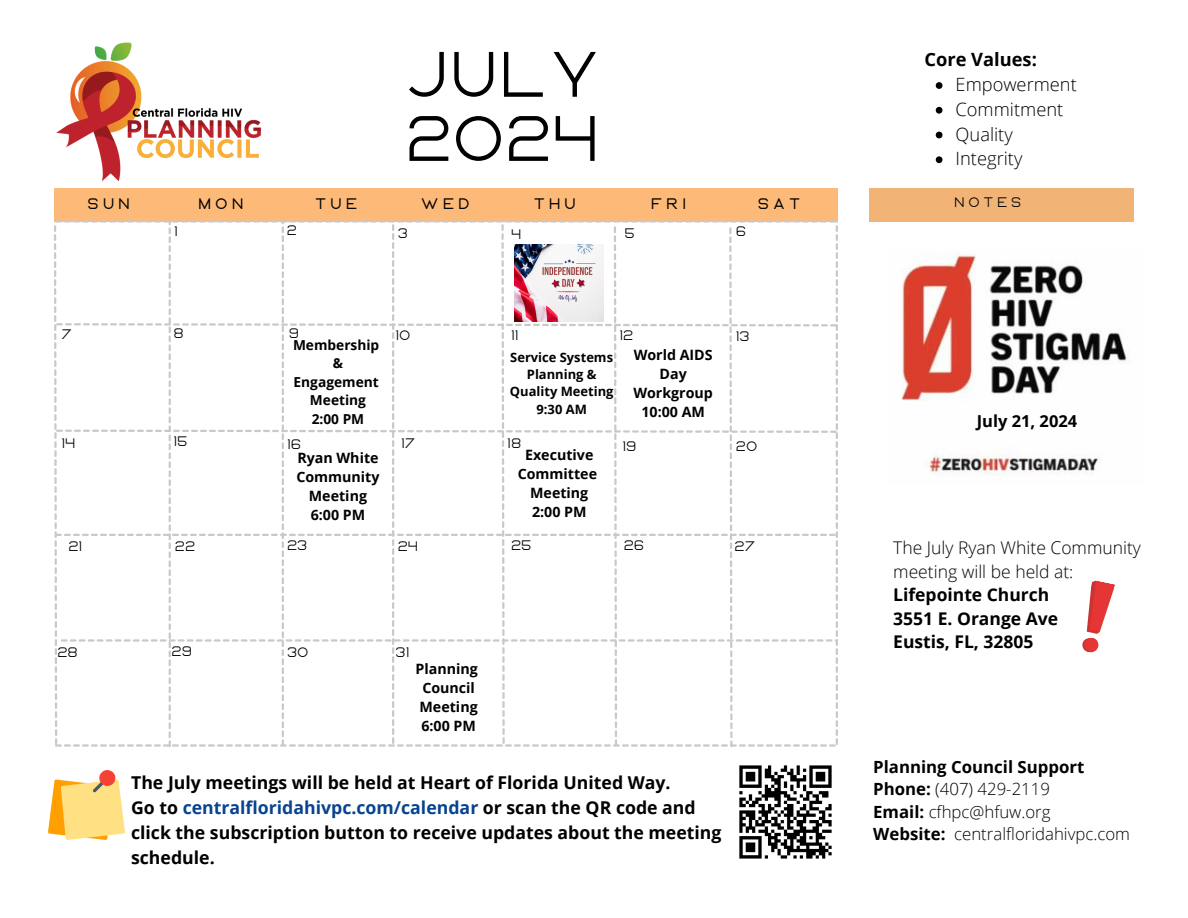
<style>
.page{position:relative;width:1188px;height:918px;background:#fff}
.page>*{position:absolute;margin:0;border:0;box-sizing:border-box;transform-origin:0 0}
.t1{font:800 64.05px/64.2px "Ablation";color:#010100}
.t2{font:300 18.3px "Open Sans";color:#010100}
.t3{font:700 18.3px "Open Sans";color:#010100}
.t4{font:700 17.7px/24.8px "Open Sans";color:#000}
.t5{font:700 17.55px/23.4px "Open Sans";color:#000}
.t6{font:300 16.8px/22.5px "Open Sans";color:#000}
.t7{font:700 16.5px "Open Sans";color:#000}
.t8{font:900 15.3px "Ablation";letter-spacing:.235em;color:#000}
.t9{font:700 14.25px/19.2px "Open Sans";color:#010100;text-align:center}
.t10{font:800 13.8px "Ablation";color:#000}
.t11{font:700 13.8px "Open Sans";color:#010100}
.t12{font:700 12.9px "Open Sans";color:#010100}
.s1{color:#074390}
.s2{font-weight:300}
.s3{font-weight:700}
</style>
<div class="page">
<div style="left:869px;top:188px;width:265px;height:34px;background:#f1b376"></div>
<div style="left:54px;top:188px;width:784px;height:33px;background:#fcb977"></div>
<svg style="left:54px;top:219px;width:784px;height:528px"></svg>
<img style="left:48px;top:770px;width:77px;height:70px">
<img style="left:739px;top:765px;width:93px;height:94px">
<svg style="left:1082px;top:580px;width:33px;height:73px"></svg>
<img style="left:56px;top:42px;width:206px;height:140px">
<img style="left:901px;top:253px;width:226px;height:223px">
<img style="left:515px;top:244px;width:89px;height:78px">
<svg style="left:936px;top:82px;width:6px;height:7px"></svg>
<svg style="left:936px;top:107px;width:6px;height:7px"></svg>
<svg style="left:936px;top:132px;width:6px;height:6px"></svg>
<svg style="left:936px;top:156px;width:6px;height:7px"></svg>
<h4 class="t1" style="left:404px;top:45px;width:199px">July<br>2024</h4>
<p class="t8" style="left:87px;top:197px;width:44px">SUN</p>
<p class="t8" style="left:198px;top:197px;width:47px">MON</p>
<p class="t8" style="left:315px;top:197px;width:44px">TUE</p>
<p class="t8" style="left:421px;top:197px;width:51px">WED</p>
<p class="t8" style="left:533px;top:197px;width:44px">THU</p>
<h5 class="t8" style="left:651px;top:197px;width:37px">FRI</h5>
<h5 class="t8" style="left:757px;top:197px;width:45px">SAT</h5>
<p class="t10" style="left:174px;top:225px;width:5px">1</p>
<p class="t10" style="left:287px;top:224px;width:12px">2</p>
<p class="t10" style="left:398px;top:227px;width:12px">3</p>
<h4 class="t10" style="left:511px;top:228px;width:12px">4</h4>
<p class="t10" style="left:624px;top:227px;width:12px">5</p>
<p class="t10" style="left:736px;top:225px;width:12px">6</p>
<p class="t10" style="left:62px;top:328px;width:12px">7</p>
<p class="t10" style="left:173px;top:327px;width:12px">8</p>
<h5 class="t10" style="left:289px;top:327px;width:12px">9</h5>
<h2 class="t11" style="left:293px;top:335px;width:88px">Membership</h2>
<p class="t11" style="left:333px;top:353px;width:12px">&amp;</p>
<h2 class="t11" style="left:294px;top:372px;width:87px">Engagement</h2>
<p class="t11" style="left:310px;top:390px;width:58px">Meeting</p>
<p class="t11" style="left:312px;top:409px;width:54px">2:00 PM</p>
<p class="t10" style="left:396px;top:329px;width:17px">10</p>
<p class="t10" style="left:511px;top:329px;width:9px">11</p>
<p class="t10" style="left:619px;top:329px;width:15px">12</p>
<p class="t12" style="left:510px;top:348px;width:104px">Service Systems</p>
<p class="t12" style="left:527px;top:365px;width:71px">Planning &amp;</p>
<p class="t12" style="left:510px;top:383px;width:105px">Quality Meeting</p>
<p class="t12" style="left:537px;top:400px;width:52px">9:30 AM</p>
<h2 class="t9" style="left:633px;top:345px;width:81px">World AIDS<br>Day<br>Workgroup<br>10:00 AM</h2>
<p class="t10" style="left:736px;top:331px;width:15px">13</p>
<p class="t10" style="left:61px;top:437px;width:16px">14</p>
<p class="t10" style="left:173px;top:435px;width:15px">15</p>
<p class="t10" style="left:287px;top:438px;width:16px">16</p>
<p class="t9" style="left:296px;top:448px;width:85px">Ryan White<br>Community<br>Meeting<br>6:00 PM</p>
<p class="t10" style="left:401px;top:438px;width:16px">17</p>
<p class="t10" style="left:507px;top:438px;width:16px">18</p>
<p class="t9" style="left:518px;top:445px;width:81px">Executive<br>Committee<br>Meeting<br>2:00 PM</p>
<p class="t10" style="left:622px;top:440px;width:16px">19</p>
<p class="t10" style="left:736px;top:440px;width:23px">20</p>
<p class="t10" style="left:68px;top:540px;width:15px">21</p>
<p class="t10" style="left:175px;top:540px;width:22px">22</p>
<p class="t10" style="left:287px;top:539px;width:22px">23</p>
<p class="t10" style="left:398px;top:540px;width:22px">24</p>
<p class="t10" style="left:511px;top:539px;width:22px">25</p>
<p class="t10" style="left:624px;top:539px;width:22px">26</p>
<p class="t10" style="left:735px;top:540px;width:22px">27</p>
<p class="t10" style="left:57px;top:646px;width:22px">28</p>
<p class="t10" style="left:172px;top:645px;width:22px">29</p>
<h4 class="t10" style="left:287px;top:646px;width:23px">30</h4>
<h3 class="t10" style="left:396px;top:646px;width:15px">31</h3>
<p class="t9" style="left:416px;top:659px;width:64px;text-align:left">Planning<br>Council<br>Meeting<br>6:00 PM</p>
<p class="t4" style="left:131px;top:770px;width:592px">The July meetings will be held at Heart of Florida United Way.<br>Go to <span class="s1">centralfloridahivpc.com/calendar</span> or scan the QR code and click the subscription button to receive updates about the meeting schedule.</p>
<p class="t3" style="left:924px;top:47px;width:114px">Core Values:</p>
<p class="t2" style="left:956px;top:72px;width:123px">Empowerment</p>
<p class="t2" style="left:956px;top:96px;width:109px">Commitment</p>
<h5 class="t2" style="left:956px;top:121px;width:59px">Quality</h5>
<p class="t2" style="left:956px;top:146px;width:68px">Integrity</p>
<h4 class="t10" style="left:954px;top:196px;width:69px">NOTES</h4>
<p class="t7" style="left:977px;top:409px;width:102px">July 21, 2024</p>
<h4 class="t5" style="left:893px;top:536px;width:249px"><span class="s2">The July Ryan White Community meeting will be held at:<br></span>Lifepointe Church<br>3551 E. Orange Ave<br>Eustis, FL, 32805</h4>
<p class="t6" style="left:873px;top:755px;width:258px"><span class="s3">Planning Council Support<br>Phone:</span> (407) 429-2119<br><span class="s3">Email:</span> cfhpc@hfuw.org<br><span class="s3">Website:</span> centralfloridahivpc.com</p>
</div>
